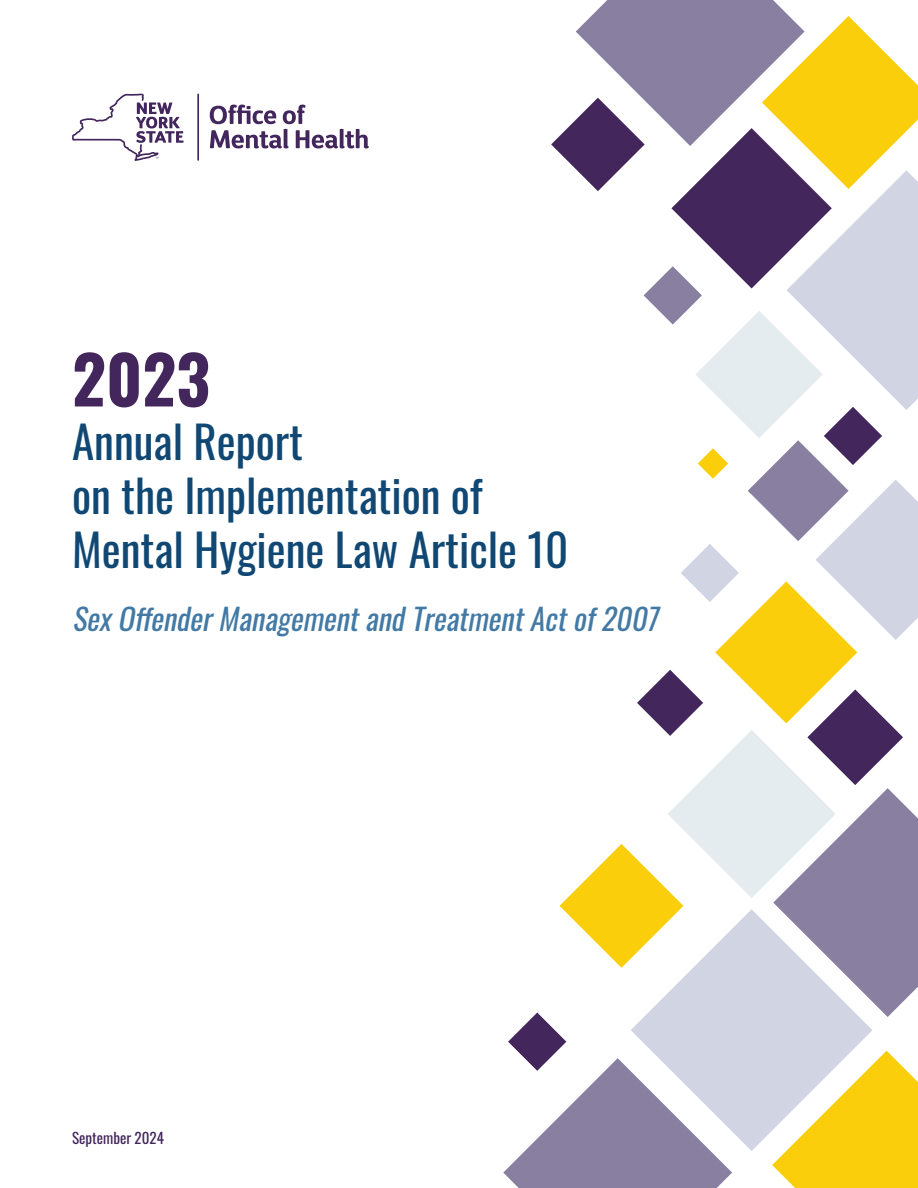
<style>
.page{position:relative;width:918px;height:1188px;background:#fff}
.page>*{position:absolute;margin:0;border:0;box-sizing:border-box;transform-origin:0 0}
.t1{font:700 66px "Oswald";color:#42265c}
.t2{font:45px/54px "Oswald";color:#104873}
.t3{font:italic 30px "Oswald";color:#437aa5}
.t4{font:15px "Oswald";color:#42265c}
</style>
<div class="page">
<hr style="left:197px;top:94px;width:2px;height:66px;background:#42265c">
<svg style="left:210px;top:105px;width:159px;height:43px"></svg>
<svg style="left:72px;top:93px;width:112px;height:68px"></svg>
<svg style="left:503px;top:0;width:415px;height:1188px"></svg>
<p class="t1" style="left:72px;top:345px;width:140px">2023</p>
<p class="t2" style="left:72px;top:411px;width:498px">Annual Report<br>on the Implementation of<br>Mental Hygiene Law Article 10</p>
<p class="t3" style="left:72px;top:593px;width:595px">SexOffenderManagementandTreatmentActof2007</p>
<p class="t4" style="left:72px;top:1124px;width:93px">September 2024</p>
</div>
